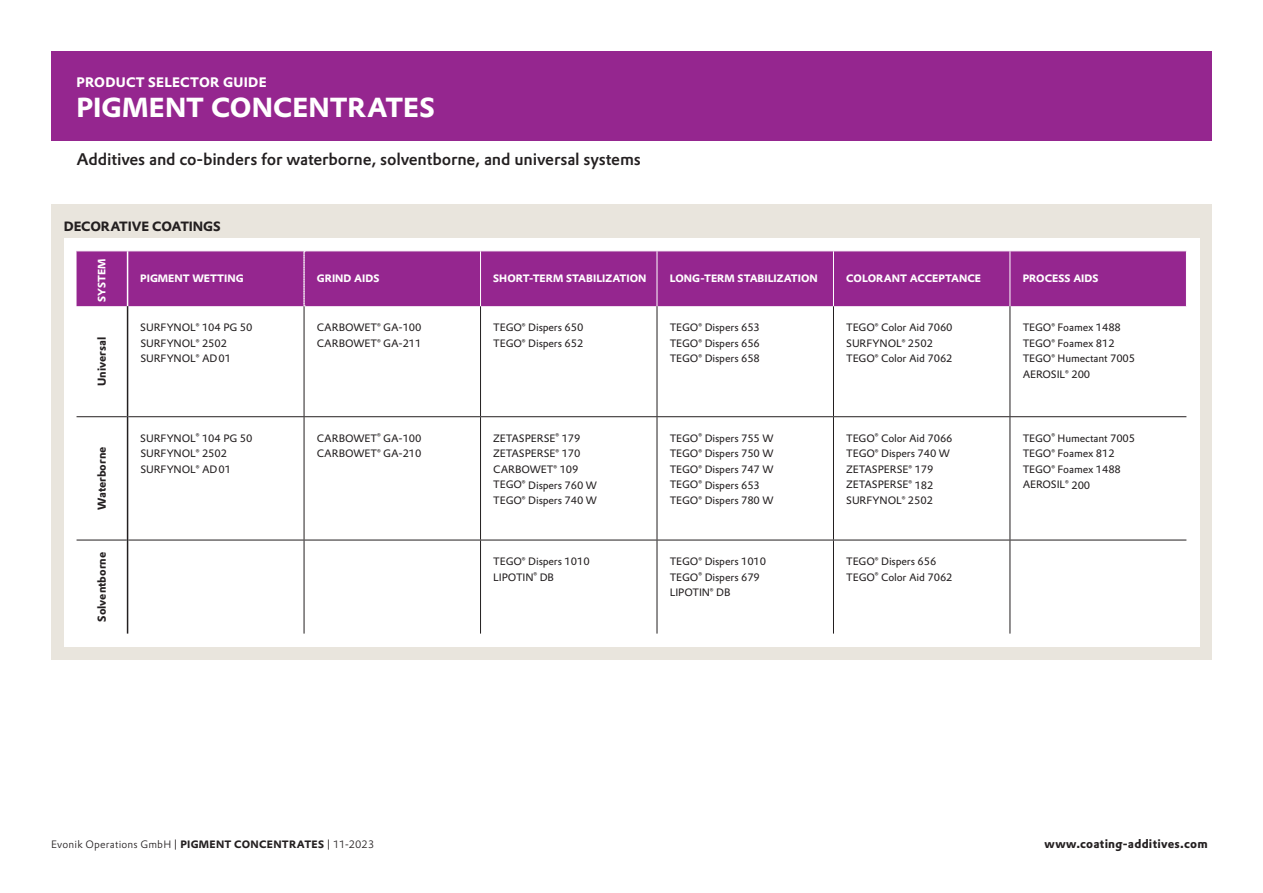
<style>
.page{position:relative;width:1263px;height:893px;background:#fff}
.page>*{position:absolute;margin:0;border:0;box-sizing:border-box;transform-origin:0 0}
.t1{font:700 27px "Evonik Prokyon";color:#fff}
.t2{font:500 16.5px "Evonik Prokyon";letter-spacing:-.01em;color:#231f20}
.t3{font:700 13.5px "Evonik Prokyon";letter-spacing:.015em;color:#fff}
.t4{font:700 13.2px "Evonik Prokyon";letter-spacing:-.01em;color:#231f20}
.t5{font:700 12px "Evonik Prokyon";letter-spacing:.02em;color:#231f20}
.t6{font:700 11.25px "Evonik Prokyon";color:#231f20}
.t7{font:10.5px/15.6px "Evonik Prokyon";letter-spacing:-.01em;color:#231f20}
.t8{font:700 10.5px "Evonik Prokyon";color:#fff}
.t9{font:300 10.5px "Evonik Prokyon";letter-spacing:.015em;color:#231f20}
.s1{font-weight:400}
.s2{font-weight:700}
</style>
<div class="page">
<div style="left:51px;top:204px;width:1161px;height:455px;background:#e9e5dd"></div>
<div style="left:64px;top:238px;width:1135px;height:408px;background:#fff"></div>
<div style="left:51px;top:51px;width:1161px;height:89px;background:#95268f"></div>
<div style="left:77px;top:251px;width:1109px;height:55px;background:#95268f"></div>
<hr style="left:77px;top:416px;width:50px;height:1px;background:#231f20">
<hr style="left:128px;top:416px;width:176px;height:1px;background:#231f20">
<hr style="left:304px;top:416px;width:176px;height:1px;background:#231f20">
<hr style="left:480px;top:416px;width:177px;height:1px;background:#231f20">
<hr style="left:657px;top:416px;width:176px;height:1px;background:#231f20">
<hr style="left:833px;top:416px;width:177px;height:1px;background:#231f20">
<hr style="left:1010px;top:416px;width:176px;height:1px;background:#231f20">
<hr style="left:77px;top:540px;width:50px;height:1px;background:#231f20">
<hr style="left:128px;top:540px;width:176px;height:1px;background:#231f20">
<hr style="left:304px;top:540px;width:176px;height:1px;background:#231f20">
<hr style="left:480px;top:540px;width:177px;height:1px;background:#231f20">
<hr style="left:657px;top:540px;width:176px;height:1px;background:#231f20">
<hr style="left:833px;top:540px;width:177px;height:1px;background:#231f20">
<hr style="left:1010px;top:540px;width:176px;height:1px;background:#231f20">
<hr style="left:657px;top:306px;width:1px;height:110px;background:#231f20">
<hr style="left:833px;top:306px;width:1px;height:110px;background:#231f20">
<hr style="left:1009px;top:306px;width:1px;height:110px;background:#231f20">
<hr style="left:657px;top:417px;width:1px;height:123px;background:#231f20">
<hr style="left:833px;top:417px;width:1px;height:123px;background:#231f20">
<hr style="left:1009px;top:417px;width:1px;height:123px;background:#231f20">
<hr style="left:657px;top:540px;width:1px;height:94px;background:#231f20">
<hr style="left:833px;top:540px;width:1px;height:94px;background:#231f20">
<hr style="left:1009px;top:540px;width:1px;height:94px;background:#231f20">
<hr style="left:304px;top:306px;width:1px;height:110px;background:#231f20">
<hr style="left:480px;top:306px;width:1px;height:110px;background:#231f20">
<hr style="left:304px;top:417px;width:1px;height:123px;background:#231f20">
<hr style="left:480px;top:417px;width:1px;height:123px;background:#231f20">
<hr style="left:304px;top:540px;width:1px;height:94px;background:#231f20">
<hr style="left:480px;top:540px;width:1px;height:94px;background:#231f20">
<svg style="left:304px;top:251px;width:1px;height:55px"></svg>
<hr style="left:480px;top:251px;width:1px;height:55px;background:#fff">
<hr style="left:657px;top:251px;width:1px;height:55px;background:#fff">
<hr style="left:833px;top:251px;width:1px;height:55px;background:#fff">
<hr style="left:1009px;top:251px;width:1px;height:55px;background:#fff">
<hr style="left:127px;top:251px;width:1px;height:55px;background:#fff">
<hr style="left:127px;top:306px;width:1px;height:111px;background:#231f20">
<hr style="left:127px;top:417px;width:1px;height:123px;background:#231f20">
<hr style="left:127px;top:540px;width:1px;height:94px;background:#231f20">
<p class="t3" style="left:77px;top:71px;width:192px">PRODUCT SELECTOR GUIDE</p>
<h1 class="t1" style="left:77px;top:85px;width:360px">PIGMENT CONCENTRATES</h1>
<h2 class="t2" style="left:77px;top:146px;width:566px">Additives and co-binders for waterborne, solventborne, and universal systems</h2>
<p class="t4" style="left:64px;top:215px;width:158px">DECORATIVE COATINGS</p>
<p class="t8" style="left:93px;top:302px;width:45px;rotate:-90deg">SYSTEM</p>
<p class="t6" style="left:93px;top:386px;width:51px;rotate:-90deg">Universal</p>
<p class="t6" style="left:93px;top:510px;width:65px;rotate:-90deg">Waterborne</p>
<p class="t8" style="left:140px;top:270px;width:105px">PIGMENT WETTING</p>
<p class="t8" style="left:317px;top:270px;width:64px">GRIND AIDS</p>
<p class="t8" style="left:493px;top:270px;width:155px">SHORT-TERM STABILIZATION</p>
<p class="t8" style="left:670px;top:270px;width:150px">LONG-TERM STABILIZATION</p>
<p class="t8" style="left:846px;top:270px;width:136px">COLORANT ACCEPTANCE</p>
<p class="t8" style="left:1023px;top:270px;width:77px">PROCESS AIDS</p>
<p class="t7" style="left:140px;top:319px;width:114px">SURFYNOL<sup>®</sup> 104 PG 50<br>SURFYNOL<sup>®</sup> 2502<br>SURFYNOL<sup>®</sup> AD01</p>
<p class="t7" style="left:317px;top:319px;width:106px">CARBOWET<sup>®</sup> GA-100<br>CARBOWET<sup>®</sup> GA-211</p>
<p class="t7" style="left:493px;top:319px;width:92px">TEGO<sup>®</sup> Dispers 650<br>TEGO<sup>®</sup> Dispers 652</p>
<p class="t7" style="left:670px;top:319px;width:92px;text-align:justify">TEGO<sup>®</sup> Dispers 653<br>TEGO<sup>®</sup> Dispers 656<br>TEGO<sup>®</sup> Dispers 658</p>
<p class="t7" style="left:846px;top:319px;width:108px">TEGO<sup>®</sup> Color Aid 7060<br>SURFYNOL<sup>®</sup> 2502<br>TEGO<sup>®</sup> Color Aid 7062</p>
<p class="t7" style="left:1023px;top:319px;width:114px">TEGO<sup>®</sup> Foamex 1488<br>TEGO<sup>®</sup> Foamex 812<br>TEGO<sup>®</sup> Humectant 7005<br>AEROSIL<sup>®</sup> 200</p>
<p class="t7" style="left:140px;top:429px;width:114px">SURFYNOL<sup>®</sup> 104 PG 50<br>SURFYNOL<sup>®</sup> 2502<br>SURFYNOL<sup>®</sup> AD01</p>
<p class="t7" style="left:317px;top:429px;width:106px">CARBOWET<sup>®</sup> GA-100<br>CARBOWET<sup>®</sup> GA-210</p>
<p class="t7" style="left:493px;top:429px;width:105px">ZETASPERSE<sup>®</sup> 179<br>ZETASPERSE<sup>®</sup> 170<br>CARBOWET<sup>®</sup> 109<br>TEGO<sup>®</sup> Dispers 760 W<br>TEGO<sup>®</sup> Dispers 740 W</p>
<p class="t7" style="left:670px;top:429px;width:105px">TEGO<sup>®</sup> Dispers 755 W<br>TEGO<sup>®</sup> Dispers 750 W<br>TEGO<sup>®</sup> Dispers 747 W<br>TEGO<sup>®</sup> Dispers 653<br>TEGO<sup>®</sup> Dispers 780 W</p>
<p class="t7" style="left:846px;top:429px;width:108px">TEGO<sup>®</sup> Color Aid 7066<br>TEGO<sup>®</sup> Dispers 740 W<br>ZETASPERSE<sup>®</sup> 179<br>ZETASPERSE<sup>®</sup> 182<br>SURFYNOL<sup>®</sup> 2502</p>
<p class="t7" style="left:1023px;top:429px;width:114px">TEGO<sup>®</sup> Humectant 7005<br>TEGO<sup>®</sup> Foamex 812<br>TEGO<sup>®</sup> Foamex 1488<br>AEROSIL<sup>®</sup> 200</p>
<p class="t6" style="left:93px;top:622px;width:71px;rotate:-90deg">Solventborne</p>
<p class="t7" style="left:493px;top:553px;width:98px">TEGO<sup>®</sup> Dispers 1010<br>LIPOTIN<sup>®</sup> DB</p>
<p class="t7" style="left:670px;top:553px;width:98px">TEGO<sup>®</sup> Dispers 1010<br>TEGO<sup>®</sup> Dispers 679<br>LIPOTIN<sup>®</sup> DB</p>
<p class="t7" style="left:846px;top:553px;width:108px">TEGO<sup>®</sup> Dispers 656<br>TEGO<sup>®</sup> Color Aid 7062</p>
<p class="t9" style="left:51px;top:836px;width:325px">Evonik Operations GmbH <span class="s1">|</span> <span class="s2">PIGMENT CONCENTRATES</span> <span class="s1">|</span> 11-2023</p>
<p class="t5" style="left:1044px;top:834px;width:165px">www.coating-additives.com</p>
</div>
